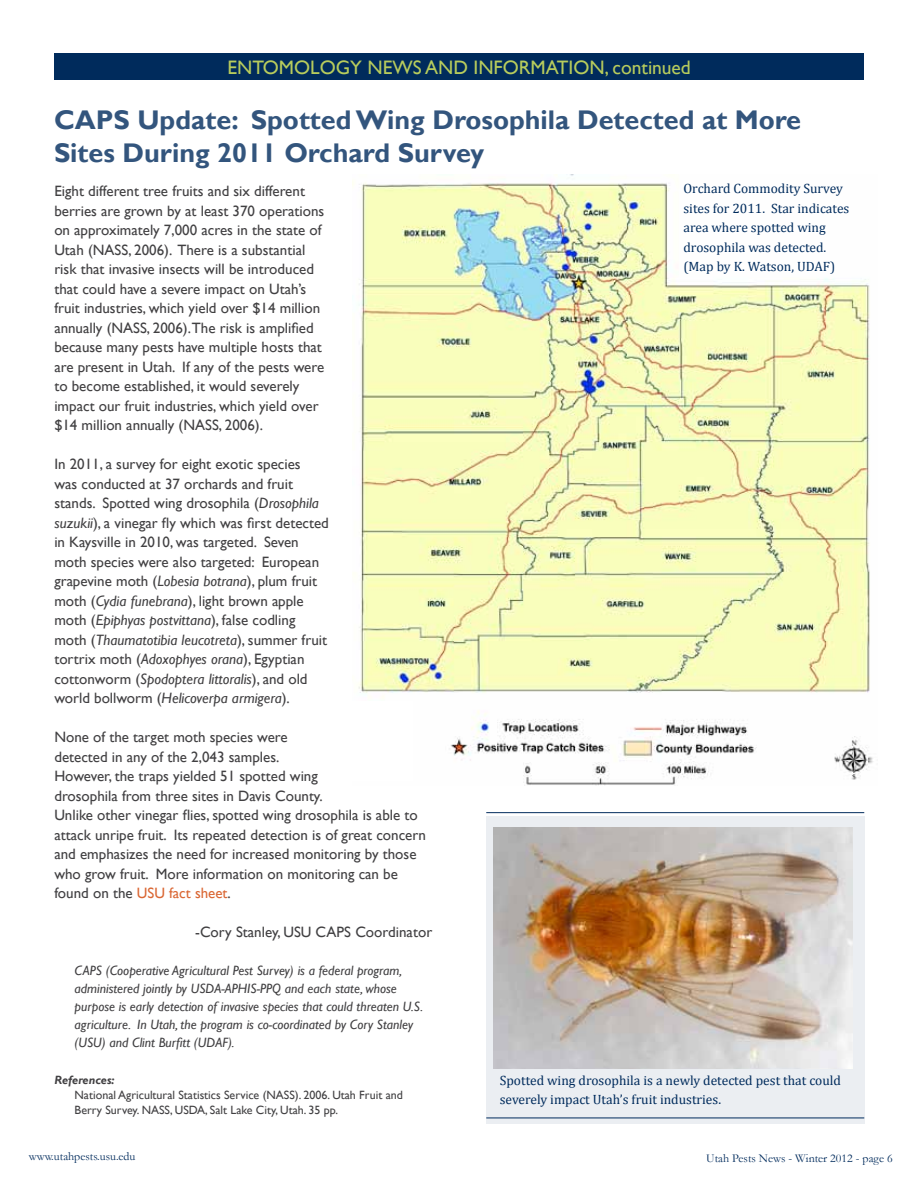
<style>
.page{position:relative;width:918px;height:1188px;background:#fff}
.page>*{position:absolute;margin:0;border:0;box-sizing:border-box;transform-origin:0 0}
.t1{font:700 27px/32.4px "Gill Sans";color:#33557d}
.t2{font:19.5px "Gill Sans";color:#b8cc5c}
.t3{font:15px/19.5px "Gill Sans";color:#414042}
.t4{font:italic 13.5px/18px "Gill Sans";color:#414042}
.t5{font:13.5px/19.5px "Cambria";color:#002b5c}
.t6{font:12px/15px "Gill Sans";color:#414042}
.t7{font:12px "Garamond";color:#002b5c}
.t8{font:italic 700 12px "Gill Sans";color:#414042}
.s1{font-style:italic}
.s2{color:#da6734}
</style>
<div class="page">
<div style="left:54px;top:53px;width:810px;height:27px;background:#002b5c"></div>
<img style="left:352px;top:174px;width:521px;height:611px">
<div style="left:348px;top:702px;width:64px;height:79px;background:#fff"></div>
<div style="left:486px;top:816px;width:378px;height:308px;background:#ebeef2"></div>
<hr style="left:486px;top:812px;width:378px;height:1px;background:#002b5c">
<hr style="left:486px;top:1118px;width:378px;height:1px;background:#002b5c">
<img style="left:493px;top:828px;width:359px;height:240px">
<h2 class="t2" style="left:227px;top:56px;width:15px">entomology</h2>
<h2 class="t2" style="left:367px;top:56px;width:15px">news</h2>
<h2 class="t2" style="left:425px;top:56px;width:15px">and</h2>
<h2 class="t2" style="left:473px;top:56px;width:13px">information</h2>
<h2 class="t2" style="left:605px;top:56px;width:88px">, continued</h2>
<h1 class="t1" style="left:54px;top:105px;width:749px">CAPS Update: Spotted Wing Drosophila Detected at More<br>Sites During 2011 Orchard Survey</h1>
<p class="t3" style="left:54px;top:182px;width:272px">Eight different tree fruits and six different berries are grown by at least 370 operations on approximately 7,000 acres in the state of Utah (NASS, 2006). There is a substantial risk that invasive insects will be introduced that could have a severe impact on Utah’s fruit industries, which yield over $14 million annually (NASS, 2006).The risk is amplified because many pests have multiple hosts that are present in Utah. If any of the pests were to become established, it would severely impact our fruit industries, which yield over $14 million annually (NASS, 2006).</p>
<p class="t3" style="left:54px;top:455px;width:276px">In 2011, a survey for eight exotic species<br>was conducted at 37 orchards and fruit stands. Spotted wing drosophila (<span class="s1">Drosophila suzukii</span>), a vinegar fly which was first detected in Kaysville in 2010, was targeted. Seven moth species were also targeted: European grapevine moth (<span class="s1">Lobesia botrana</span>), plum fruit moth (<span class="s1">Cydia funebrana</span>), light brown apple moth (<span class="s1">Epiphyas postvittana</span>), false codling moth (<span class="s1">Thaumatotibia leucotreta</span>), summer fruit tortrix moth (<span class="s1">Adoxophyes orana</span>), Egyptian cottonworm (<span class="s1">Spodoptera littoralis</span>), and old world bollworm (<span class="s1">Helicoverpa armigera</span>).</p>
<p class="t3" style="left:54px;top:728px;width:373px">None of the target moth species were<br>detected in any of the 2,043 samples.<br>However, the traps yielded 51 spotted wing<br>drosophila from three sites in Davis County.<br>Unlike other vinegar flies, spotted wing drosophila is able to attack unripe fruit. Its repeated detection is of great concern and emphasizes the need for increased monitoring by those who grow fruit. More information on monitoring can be found on the <span class="s2">USU fact sheet</span>.</p>
<p class="t3" style="left:195px;top:923px;width:239px">-Cory Stanley, USU CAPS Coordinator</p>
<p class="t4" style="left:75px;top:962px;width:350px">CAPS (Cooperative Agricultural Pest Survey) is a federal program, administered jointly by USDA-APHIS-PPQ and each state, whose purpose is early detection of invasive species that could threaten U.S. agriculture. In Utah, the program is co-coordinated by Cory Stanley (USU) and Clint Burfitt (UDAF).</p>
<p class="t8" style="left:54px;top:1073px;width:62px">References:</p>
<p class="t6" style="left:75px;top:1088px;width:330px">National Agricultural Statistics Service (NASS). 2006. Utah Fruit and<br>Berry Survey. NASS, USDA, Salt Lake City, Utah. 35 pp.</p>
<p class="t5" style="left:683px;top:179px;width:167px">Orchard Commodity Survey sites for 2011. Star indicates area where spotted wing drosophila was detected. (Map by K. Watson, UDAF)</p>
<p class="t5" style="left:500px;top:1071px;width:343px">Spotted wing drosophila is a newly detected pest that could severely impact Utah’s fruit industries.</p>
<p class="t7" style="left:29px;top:1148px;width:108px">www.utahpests.usu.edu</p>
<p class="t7" style="left:706px;top:1150px;width:188px">Utah Pests News - Winter 2012 - page 6</p>
</div>
